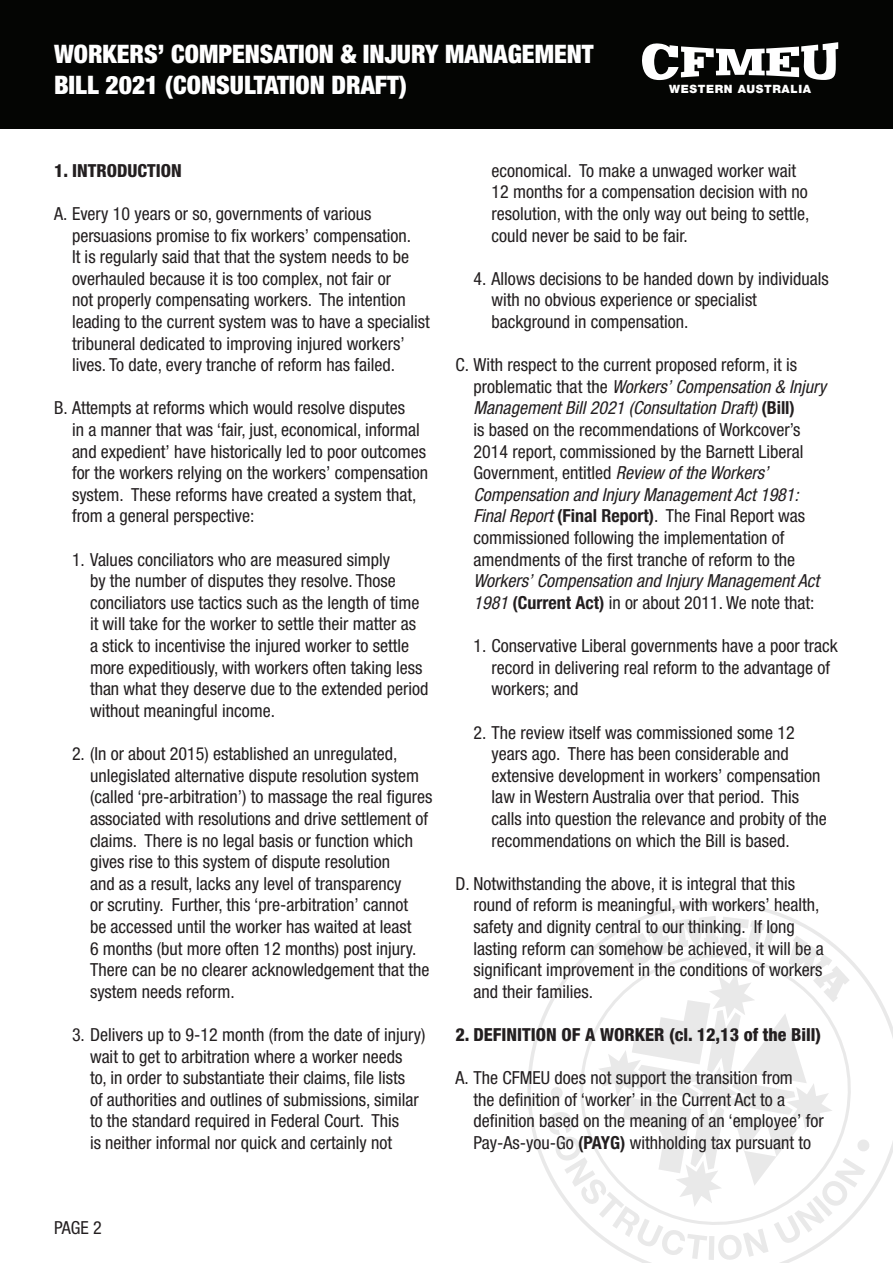
<style>
.page{position:relative;width:893px;height:1263px;background:#fff}
.page>*{position:absolute;margin:0;border:0;box-sizing:border-box;transform-origin:0 0}
.t1{font:900 condensed 25.5px/30.6px "Helvetica Neue LT Std";color:#fff}
.Numbered_Paragraph{font:condensed 18px/21.6px "Helvetica Neue LT Std";color:#231f20}
.Numbered_Paragraph-2{font:800 condensed 18px "Helvetica Neue LT Std";color:#231f20}
.Normal_Para{font:800 condensed 18px "Helvetica Neue LT Std";color:#231f20}
.t2{font:900 11.4px "Helvetica Neue";letter-spacing:.055em;color:#fff}
.s1{font-style:italic}
.s2{font-weight:700}
</style>
<div class="page">
<div style="left:0;top:1px;width:892px;height:128px;background:#040503"></div>
<svg style="left:642px;top:42px;width:196px;height:38px"></svg>
<svg style="left:527px;top:902px;width:366px;height:361px"></svg>
<svg style="left:569px;top:943px;width:293px;height:168px"></svg>
<svg style="left:598px;top:972px;width:235px;height:139px"></svg>
<div style="left:551px;top:1087px;width:12px;height:12px;background:#e9e9e9;border-radius:50%"></div>
<svg style="left:547px;top:1111px;width:323px;height:149px"></svg>
<svg style="left:623px;top:916px;width:155px;height:50px"></svg>
<svg style="left:789px;top:935px;width:61px;height:67px"></svg>
<h1 class="t1" style="left:54px;top:39px;width:541px">WORKERS’ COMPENSATION &amp; INJURY MANAGEMENT<br>BILL 2021 (CONSULTATION DRAFT)</h1>
<p class="t2" style="left:669px;top:83px;width:143px">WESTERN AUSTRALIA</p>
<p class="Normal_Para" style="left:54px;top:159px;width:129px">1. INTRODUCTION</p>
<p class="Numbered_Paragraph" style="left:72px;top:203px;width:359px;text-indent:-18px">A. Every 10 years or so, governments of various persuasions promise to fix workers’ compensation.<br>It is regularly said that that the system needs to be overhauled because it is too complex, not fair or<br>not properly compensating workers. The intention leading to the current system was to have a specialist tribuneral dedicated to improving injured workers’ lives. To date, every tranche of reform has failed.</p>
<p class="Numbered_Paragraph" style="left:72px;top:397px;width:358px;text-indent:-18px">B. Attempts at reforms which would resolve disputes<br>in a manner that was ‘fair, just, economical, informal and expedient’ have historically led to poor outcomes for the workers relying on the workers’ compensation system. These reforms have created a system that, from a general perspective:</p>
<p class="Numbered_Paragraph" style="left:90px;top:548px;width:340px;text-indent:-18px">1. Values conciliators who are measured simply<br>by the number of disputes they resolve. Those conciliators use tactics such as the length of time it will take for the worker to settle their matter as a stick to incentivise the injured worker to settle more expeditiously, with workers often taking less than what they deserve due to the extended period without meaningful income.</p>
<p class="Numbered_Paragraph" style="left:90px;top:743px;width:344px;text-indent:-18px">2. (In or about 2015) established an unregulated, unlegislated alternative dispute resolution system (called ‘pre-arbitration’) to massage the real figures associated with resolutions and drive settlement of claims. There is no legal basis or function which gives rise to this system of dispute resolution<br>and as a result, lacks any level of transparency<br>or scrutiny. Further, this ‘pre-arbitration’ cannot<br>be accessed until the worker has waited at least<br>6 months (but more often 12 months) post injury.<br>There can be no clearer acknowledgement that the system needs reform.</p>
<p class="Numbered_Paragraph" style="left:90px;top:1024px;width:337px;text-indent:-18px">3. Delivers up to 9-12 month (from the date of injury) wait to get to arbitration where a worker needs<br>to, in order to substantiate their claims, file lists<br>of authorities and outlines of submissions, similar to the standard required in Federal Court. This<br>is neither informal nor quick and certainly not</p>
<p class="Numbered_Paragraph" style="left:491px;top:160px;width:320px">economical. To make a unwaged worker wait 12 months for a compensation decision with no resolution, with the only way out being to settle, could never be said to be fair.</p>
<p class="Numbered_Paragraph" style="left:491px;top:268px;width:339px;text-indent:-18px">4. Allows decisions to be handed down by individuals with no obvious experience or specialist background in compensation.</p>
<p class="Numbered_Paragraph" style="left:473px;top:354px;width:354px;text-indent:-18px">C. With respect to the current proposed reform, it is problematic that the <span class="s1">Workers’ Compensation &amp; Injury Management Bill 2021 (Consultation Draft)</span> <span class="s2">(Bill)<br></span>is based on the recommendations of Workcover’s 2014 report, commissioned by the Barnett Liberal Government, entitled <span class="s1">Review of the Workers’ Compensation and Injury Management Act 1981:<br>Final Report</span> <span class="s2">(Final Report)</span>. The Final Report was commissioned following the implementation of amendments of the first tranche of reform to the <span class="s1">Workers’ Compensation and Injury Management Act 1981</span> <span class="s2">(Current Act)</span> in or about 2011. We note that:</p>
<p class="Numbered_Paragraph" style="left:491px;top:635px;width:348px;text-indent:-18px">1. Conservative Liberal governments have a poor track record in delivering real reform to the advantage of workers; and</p>
<p class="Numbered_Paragraph" style="left:491px;top:721px;width:337px;text-indent:-18px">2. The review itself was commissioned some 12 years ago. There has been considerable and extensive development in workers’ compensation law in Western Australia over that period. This calls into question the relevance and probity of the recommendations on which the Bill is based.</p>
<p class="Numbered_Paragraph" style="left:473px;top:872px;width:352px;text-indent:-18px">D. Notwithstanding the above, it is integral that this round of reform is meaningful, with workers’ health, safety and dignity central to our thinking. If long lasting reform can somehow be achieved, it will be a significant improvement in the conditions of workers and their families.</p>
<p class="Numbered_Paragraph-2" style="left:455px;top:1023px;width:367px">2. DEFINITION OF A WORKER (cl. 12,13 of the Bill)</p>
<p class="Numbered_Paragraph" style="left:473px;top:1067px;width:352px;text-indent:-18px">A. The CFMEU does not support the transition from<br>the definition of ‘worker’ in the Current Act to a definition based on the meaning of an ‘employee’ for Pay-As-you-Go <span class="s2">(PAYG)</span> withholding tax pursuant to</p>
<p class="Numbered_Paragraph" style="left:54px;top:1216px;width:49px">PAGE 2</p>
</div>
